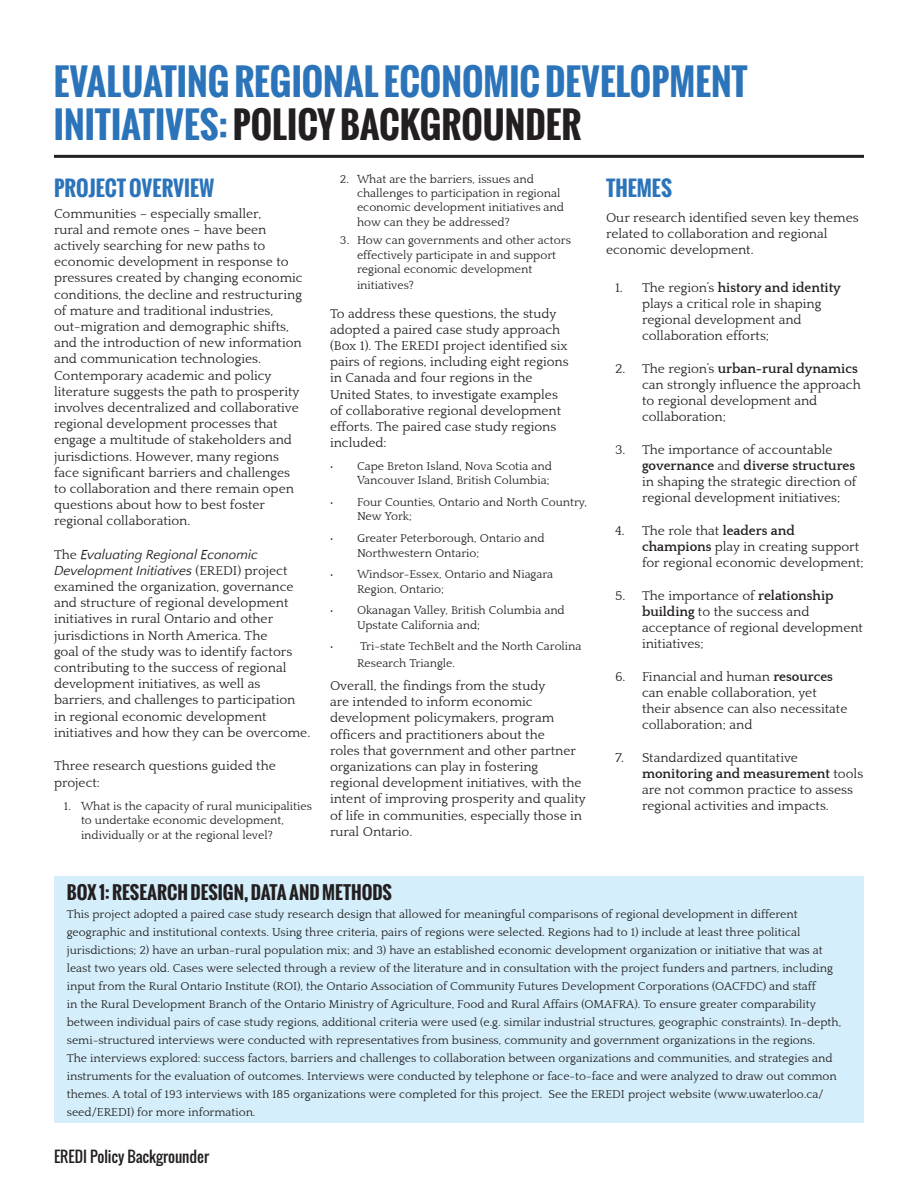
<style>
.page{position:relative;width:918px;height:1188px;background:#fff}
.page>*{position:absolute;margin:0;border:0;box-sizing:border-box;transform-origin:0 0}
.t1{font:700 36px "Oswald";color:#2b74ba}
.t2{font:700 36px "Oswald";color:#231f20}
.t3{font:700 21px "Oswald";color:#2b74ba}
.t4{font:700 18px "Oswald";color:#231f20}
.t5{font:15px "Oswald";color:#231f20}
.t6{font:13.5px/16.2px "Quattrocento";color:#231f20}
.t7{font:12px/18px "Quattrocento";color:#231f20}
.s1{color:#2b74ba}
.s2{font-family:"Quattrocento Sans";font-style:italic}
.s3{font-weight:700}
</style>
<div class="page">
<div style="left:54px;top:877px;width:810px;height:246px;background:#d4effb"></div>
<hr style="left:54px;top:155px;width:810px;height:3px;background:#231f20">
<p class="t1" style="left:54px;top:55px;width:695px">EVALUATING REGIONAL ECONOMIC DEVELOPMENT</p>
<p class="t2" style="left:54px;top:98px;width:529px"><span class="s1">INITIATIVES:</span> POLICY BACKGROUNDER</p>
<p class="t3" style="left:54px;top:173px;width:162px">PROJECT OVERVIEW</p>
<p class="t6" style="left:54px;top:205px;width:250px">Communities – especially smaller,<br>rural and remote ones – have been actively searching for new paths to economic development in response to pressures created by changing economic conditions, the decline and restructuring of mature and traditional industries, out-migration and demographic shifts, and the introduction of new information and communication technologies.<br>Contemporary academic and policy literature suggests the path to prosperity involves decentralized and collaborative regional development processes that engage a multitude of stakeholders and jurisdictions. However, many regions face significant barriers and challenges to collaboration and there remain open questions about how to best foster regional collaboration.</p>
<p class="t6" style="left:54px;top:546px;width:258px">The <span class="s2">Evaluating Regional Economic Development Initiatives</span> (EREDI) project examined the organization, governance and structure of regional development initiatives in rural Ontario and other jurisdictions in North America. The<br>goal of the study was to identify factors contributing to the success of regional development initiatives, as well as barriers, and challenges to participation in regional economic development initiatives and how they can be overcome.</p>
<p class="t6" style="left:54px;top:757px;width:223px;line-height:17.1px">Three research questions guided the project:</p>
<p class="t7" style="left:81px;top:799px;width:232px;line-height:14.4px;text-indent:-17px">1. What is the capacity of rural municipalities to undertake economic development, individually or at the regional level?</p>
<p class="t7" style="left:357px;top:172px;width:209px;line-height:14.4px;text-indent:-17px">2. What are the barriers, issues and challenges to participation in regional economic development initiatives and how can they be addressed?</p>
<p class="t7" style="left:357px;top:233px;width:215px;line-height:14.7px;text-indent:-17px">3. How can governments and other actors effectively participate in and support regional economic development initiatives?</p>
<p class="t6" style="left:330px;top:305px;width:240px">To address these questions, the study adopted a paired case study approach (Box 1). The EREDI project identified six pairs of regions, including eight regions in Canada and four regions in the United States, to investigate examples of collaborative regional development efforts. The paired case study regions included:</p>
<p class="t7" style="left:330px;top:459px;width:223px;line-height:14.4px;text-align:right">• Cape Breton Island, Nova Scotia and<br>Vancouver Island, British Columbia;</p>
<p class="t7" style="left:357px;top:495px;width:232px;line-height:14.4px;text-indent:-27px">• Four Counties, Ontario and North Country,<br>New York;</p>
<p class="t7" style="left:357px;top:531px;width:189px;line-height:14.4px;text-indent:-27px">• Greater Peterborough, Ontario and<br>Northwestern Ontario;</p>
<p class="t7" style="left:357px;top:567px;width:198px;line-height:14.4px;text-indent:-27px">• Windsor-Essex, Ontario and Niagara<br>Region, Ontario;</p>
<p class="t7" style="left:357px;top:603px;width:209px;line-height:14.4px;text-indent:-27px">• Okanagan Valley, British Columbia and<br>Upstate California and;</p>
<p class="t7" style="left:357px;top:638px;width:226px;line-height:16.2px;text-indent:-27px">• Tri-state TechBelt and the North Carolina<br>Research Triangle.</p>
<p class="t6" style="left:330px;top:678px;width:257px">Overall, the findings from the study<br>are intended to inform economic development policymakers, program officers and practitioners about the<br>roles that government and other partner organizations can play in fostering regional development initiatives, with the intent of improving prosperity and quality of life in communities, especially those in rural Ontario.</p>
<p class="t3" style="left:606px;top:173px;width:68px">THEMES</p>
<p class="t6" style="left:606px;top:210px;width:254px">Our research identified seven key themes related to collaboration and regional economic development.</p>
<p class="t6" style="left:642px;top:279px;width:200px;text-indent:-27px">1. The region’s <span class="s3">history and identity </span>plays a critical role in shaping regional development and collaboration efforts;</p>
<p class="t6" style="left:642px;top:360px;width:220px;text-indent:-27px">2. The region’s <span class="s3">urban-rural dynamics </span>can strongly influence the approach to regional development and collaboration;</p>
<p class="t6" style="left:642px;top:441px;width:216px;text-indent:-27px">3. The importance of accountable <span class="s3">governance</span> and <span class="s3">diverse structures </span>in shaping the strategic direction of regional development initiatives;</p>
<p class="t6" style="left:642px;top:522px;width:223px;text-indent:-27px">4. The role that <span class="s3">leaders and champions</span> play in creating support for regional economic development;</p>
<p class="t6" style="left:642px;top:587px;width:223px;text-indent:-27px">5. The importance of <span class="s3">relationship building</span> to the success and acceptance of regional development initiatives;</p>
<p class="t6" style="left:642px;top:668px;width:207px;text-indent:-27px">6. Financial and human <span class="s3">resources </span>can enable collaboration, yet their absence can also necessitate collaboration; and</p>
<p class="t6" style="left:642px;top:749px;width:223px;text-indent:-27px">7. Standardized quantitative <span class="s3">monitoring and measurement</span> tools are not common practice to assess regional activities and impacts.</p>
<p class="t4" style="left:67px;top:879px;width:327px">BOX 1: RESEARCH DESIGN, DATA AND METHODS</p>
<p class="t7" style="left:67px;top:905px;width:776px">This project adopted a paired case study research design that allowed for meaningful comparisons of regional development in different geographic and institutional contexts. Using three criteria, pairs of regions were selected. Regions had to 1) include at least three political jurisdictions; 2) have an urban-rural population mix; and 3) have an established economic development organization or initiative that was at least two years old. Cases were selected through a review of the literature and in consultation with the project funders and partners, including input from the Rural Ontario Institute (ROI), the Ontario Association of Community Futures Development Corporations (OACFDC) and staff<br>in the Rural Development Branch of the Ontario Ministry of Agriculture, Food and Rural Affairs (OMAFRA). To ensure greater comparability between individual pairs of case study regions, additional criteria were used (e.g. similar industrial structures, geographic constraints). In-depth, semi-structured interviews were conducted with representatives from business, community and government organizations in the regions.<br>The interviews explored: success factors, barriers and challenges to collaboration between organizations and communities, and strategies and instruments for the evaluation of outcomes. Interviews were conducted by telephone or face-to-face and were analyzed to draw out common themes. A total of 193 interviews with 185 organizations were completed for this project. See the EREDI project website (www.uwaterloo.ca/ seed/EREDI) for more information.</p>
<p class="t5" style="left:54px;top:1146px;width:157px">EREDI Policy Backgrounder</p>
</div>
